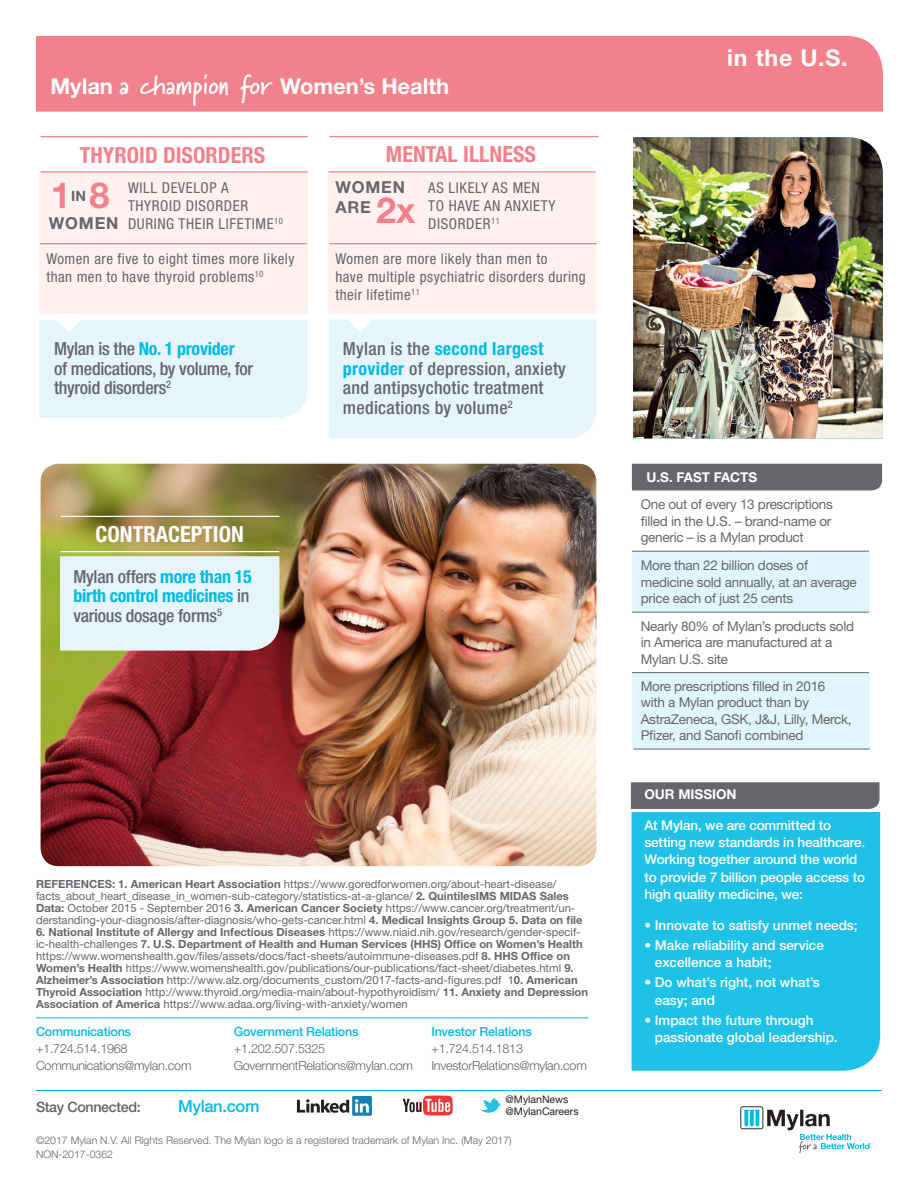
<style>
.page{position:relative;width:918px;height:1188px;background:#fff}
.page>*{position:absolute;margin:0;border:0;box-sizing:border-box;transform-origin:0 0}
.t1{font:700 36px "Helvetica Neue LT Pro";color:#f3818b}
.t2{font:700 23.1px "Helvetica Neue LT Pro";color:#fff}
.t3{font:700 condensed 22.2px "Helvetica Neue LT Pro";color:#f3818b}
.t4{font:700 condensed 22.2px "Helvetica Neue LT Pro";color:#fff}
.t5{font:700 21.9px "Helvetica Neue LT Pro";color:#fff}
.t6{font:500 condensed 18px/19.5px "Helvetica Neue LT Pro";letter-spacing:-.015em;color:#66666c}
.t7{font:500 condensed 18px/19.5px "Helvetica Neue LT Pro";letter-spacing:.015em;color:#66666c}
.t8{font:700 16.5px "Helvetica Neue LT Pro";letter-spacing:.05em;color:#66666c}
.t9{font:500 16.5px "Helvetica Neue LT Pro";letter-spacing:-.02em;color:#00bbe5}
.t10{font:condensed 15px/18px "Helvetica Neue LT Pro";letter-spacing:.03em;color:#66666c}
.t11{font:500 14.25px "Helvetica Neue LT Pro";letter-spacing:-.025em;color:#636366}
.t12{font:700 14.25px "Helvetica Neue LT Pro";color:#66666c}
.t13{font:13.5px/16.5px "Helvetica Neue LT Pro";letter-spacing:-.02em;color:#66666c}
.Bullet_copy{font:500 13.5px/17.2px "Helvetica Neue LT Pro";color:#fff}
.Bullet_copy-2{font:700 13.5px "Helvetica Neue LT Pro";color:#fff}
.t14{font:300 12.6px/17.1px "Helvetica Neue LT Pro";letter-spacing:-.02em;color:#636366}
.t15{font:500 12.6px/17.1px "Helvetica Neue LT Pro";letter-spacing:-.02em;color:#00bbe5}
.t16{font:11.25px/12px "Helvetica Neue LT Pro";color:#66666c}
.A_Head{font:300 10.5px/13.5px "Helvetica Neue LT Pro";color:#636366}
.t17{font:10.5px "Helvetica Neue LT Pro";color:#231f20}
.s1{font-family:"Marydale";font-size:27.45px}
.s2{font-weight:700;color:#00bbe5}
.s3{font-size:36px;color:#f3818b}
.s4{font-weight:700}
.s5{font-weight:500;color:#00bbe5}
.s6{font-weight:300;color:#636366}
</style>
<div class="page">
<div style="left:36px;top:36px;width:847px;height:76px;background:#f3818b"></div>
<div style="left:329px;top:319px;width:268px;height:119px;background:#e5f5fb"></div>
<div style="left:39px;top:320px;width:269px;height:98px;background:#e5f5fb"></div>
<div style="left:39px;top:172px;width:269px;height:142px;background:#fef1f0"></div>
<hr style="left:41px;top:136px;width:267px;height:1px;background:#f3818b">
<hr style="left:41px;top:171px;width:267px;height:2px;background:#f3818b">
<hr style="left:40px;top:243px;width:267px;height:1px;background:#f3818b">
<div style="left:328px;top:173px;width:269px;height:141px;background:#fef1f0"></div>
<hr style="left:329px;top:243px;width:267px;height:1px;background:#f3818b">
<hr style="left:329px;top:136px;width:270px;height:1px;background:#f3818b">
<hr style="left:329px;top:171px;width:267px;height:1px;background:#f3818b">
<img style="left:41px;top:464px;width:555px;height:402px">
<div style="left:60px;top:556px;width:219px;height:95px;background:#e5f5fb"></div>
<hr style="left:60px;top:516px;width:219px;height:1px;background:#fff">
<hr style="left:60px;top:551px;width:219px;height:1px;background:#fff">
<div style="left:632px;top:551px;width:237px;height:61px;background:#e0f6fc"></div>
<div style="left:632px;top:672px;width:237px;height:77px;background:#e0f6fc"></div>
<hr style="left:632px;top:612px;width:237px;height:1px;background:#66666c">
<hr style="left:632px;top:551px;width:237px;height:1px;background:#66666c">
<hr style="left:634px;top:749px;width:236px;height:1px;background:#66666c">
<hr style="left:632px;top:672px;width:237px;height:1px;background:#66666c">
<svg style="left:740px;top:1106px;width:134px;height:47px"></svg>
<hr style="left:36px;top:1090px;width:846px;height:1px;background:#00bbe5">
<hr style="left:36px;top:1018px;width:553px;height:1px;background:#00bbe5">
<svg style="left:480px;top:1098px;width:21px;height:15px"></svg>
<svg style="left:403px;top:1096px;width:50px;height:20px"></svg>
<div style="left:352px;top:1096px;width:20px;height:20px;background:#137fb2"></div>
<svg style="left:297px;top:1099px;width:52px;height:14px"></svg>
<svg style="left:355px;top:1099px;width:14px;height:14px"></svg>
<img style="left:633px;top:137px;width:250px;height:301px">
<div style="left:631px;top:782px;width:249px;height:27px;background:#66666c"></div>
<div style="left:632px;top:812px;width:248px;height:259px;background:#1fc1e7"></div>
<div style="left:632px;top:464px;width:250px;height:26px;background:#66666c"></div>
<p class="t5" style="left:50px;top:72px;width:400px">Mylan <span class="s1">a champion for</span> Women’s Health</p>
<p class="t3" style="left:80px;top:142px;width:187px">THYROID DISORDERS</p>
<p class="t10" style="left:128px;top:178px;width:156px">WILL DEVELOP A<br>THYROID DISORDER<br>DURING THEIR LIFETIME<sup>10</sup></p>
<p class="t10" style="left:46px;top:250px;width:250px">Women are five to eight times more likely than men to have thyroid problems<sup>10</sup></p>
<p class="t1" style="left:51px;top:172px;width:22px">1</p>
<p class="t12" style="left:71px;top:187px;width:16px">IN</p>
<p class="t1" style="left:90px;top:172px;width:22px">8</p>
<p class="t8" style="left:49px;top:213px;width:71px">WOMEN</p>
<p class="t6" style="left:54px;top:339px;width:201px">Mylan is the <span class="s2">No. 1 provider<br></span>of medications, by volume, for thyroid disorders<sup>2</sup></p>
<p class="t3" style="left:386px;top:141px;width:152px">MENTAL ILLNESS</p>
<p class="t8" style="left:335px;top:177px;width:71px">WOMEN</p>
<p class="t8" style="left:335px;top:196px;width:82px">ARE <span class="s3">2x</span></p>
<p class="t10" style="left:428px;top:178px;width:129px">AS LIKELY AS MEN<br>TO HAVE AN ANXIETY<br>DISORDER<sup>11</sup></p>
<p class="t10" style="left:335px;top:250px;width:252px">Women are more likely than men to<br>have multiple psychiatric disorders during their lifetime<sup>11</sup></p>
<p class="t7" style="left:343px;top:339px;width:225px">Mylan is the <span class="s2">second largest provider</span> of depression, anxiety and antipsychotic treatment medications by volume<sup>2</sup></p>
<p class="t4" style="left:96px;top:521px;width:150px">CONTRACEPTION</p>
<p class="t6" style="left:74px;top:566px;width:180px">Mylan offers <span class="s2">more than 15 birth control medicines</span> in various dosage forms<sup>5</sup></p>
<p class="t16" style="left:36px;top:877px;width:548px"><span class="s4">REFERENCES: 1. American Heart Association</span> https://www.goredforwomen.org/about-heart-disease/ facts_about_heart_disease_in_women-sub-category/statistics-at-a-glance/ <span class="s4">2. QuintilesIMS MIDAS Sales Data:</span> October 2015 - September 2016 <span class="s4">3. American Cancer Society</span> https://www.cancer.org/treatment/un&shy;derstanding-your-diagnosis/after-diagnosis/who-gets-cancer.html <span class="s4">4. Medical Insights Group 5. Data on file</span></p>
<p class="t16" style="left:36px;top:925px;width:554px"><span class="s4">6. National Institute of Allergy and Infectious Diseases</span> https://www.niaid.nih.gov/research/gender-specif&shy;ic-health-challenges <span class="s4">7. U.S. Department of Health and Human Services (HHS) Office on Women’s Health </span>https://www.womenshealth.gov/files/assets/docs/fact-sheets/autoimmune-diseases.pdf <span class="s4">8. HHS Office on Women’s Health</span> https://www.womenshealth.gov/publications/our-publications/fact-sheet/diabetes.html <span class="s4">9.<br>Alzheimer’s Association</span> http://www.alz.org/documents_custom/2017-facts-and-figures.pdf 1<span class="s4">0. American Thyroid Association</span> http://www.thyroid.org/media-main/about-hypothyroidism/ <span class="s4">11. Anxiety and Depression Association of America</span> https://www.adaa.org/living-with-anxiety/women</p>
<p class="t14" style="left:36px;top:1023px;width:97px"><span class="s5">Communications </span>+1.724.514.1968</p>
<p class="t14" style="left:36px;top:1057px;width:157px">Communications@mylan.com</p>
<p class="t15" style="left:234px;top:1023px;width:126px">Government Relations <span class="s6">+1.202.507.5325</span></p>
<p class="t14" style="left:234px;top:1057px;width:181px">GovernmentRelations@mylan.com</p>
<p class="t15" style="left:431px;top:1023px;width:102px">Investor Relations <span class="s6">+1.724.514.1813</span></p>
<p class="t14" style="left:431px;top:1057px;width:157px">InvestorRelations@mylan.com</p>
<p class="t17" style="left:505px;top:1093px;width:65px">@MylanNews</p>
<p class="t9" style="left:178px;top:1097px;width:83px">Mylan.com</p>
<p class="t11" style="left:36px;top:1099px;width:106px">Stay Connected:</p>
<p class="t17" style="left:505px;top:1105px;width:75px">@MylanCareers</p>
<p class="A_Head" style="left:36px;top:1134px;width:477px">©2017 Mylan N.V. All Rights Reserved. The Mylan logo is a registered trademark of Mylan Inc. (May 2017)<br>NON-2017-0362</p>
<p class="t2" style="left:727px;top:43px;width:122px">in the U.S.</p>
<p class="Bullet_copy-2" style="left:646px;top:468px;width:112px">U.S. FAST FACTS</p>
<p class="t13" style="left:641px;top:496px;width:194px;text-align:justify">One out of every 13 prescriptions filled in the U.S. – brand-name or generic – is a Mylan product</p>
<p class="t13" style="left:641px;top:557px;width:218px">More than 22 billion doses of medicine sold annually, at an average price each of just 25 cents</p>
<p class="t13" style="left:641px;top:618px;width:215px">Nearly 80% of Mylan’s products sold in America are manufactured at a<br>Mylan U.S. site</p>
<p class="t13" style="left:641px;top:678px;width:212px">More prescriptions filled in 2016 with a Mylan product than by<br>AstraZeneca, GSK, J&amp;J, Lilly, Merck,<br>Pfizer, and Sanofi combined</p>
<p class="Bullet_copy-2" style="left:644px;top:786px;width:94px">OUR MISSION</p>
<p class="Bullet_copy" style="left:644px;top:816px;width:222px">At Mylan, we are committed to setting new standards in healthcare.<br>Working together around the world to provide 7 billion people access to high quality medicine, we:</p>
<p class="Bullet_copy" style="left:644px;top:916px;width:215px">• Innovate to satisfy unmet needs;</p>
<p class="Bullet_copy" style="left:655px;top:936px;width:171px;text-indent:-11px">• Make reliability and service excellence a habit;</p>
<p class="Bullet_copy" style="left:655px;top:974px;width:167px;text-indent:-11px">• Do what’s right, not what’s easy; and</p>
<p class="Bullet_copy" style="left:655px;top:1011px;width:184px;text-indent:-11px">• Impact the future through passionate global leadership.</p>
</div>
